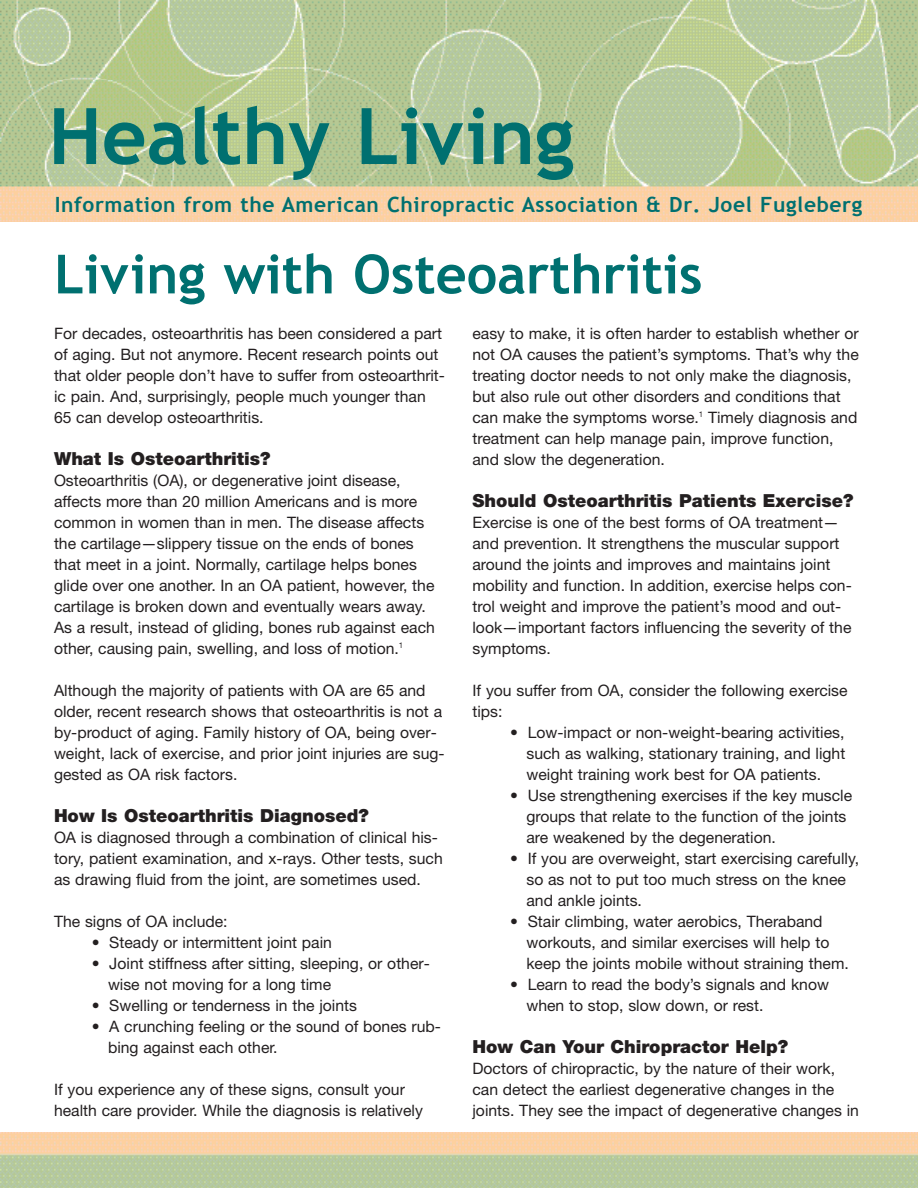
<style>
.page{position:relative;width:918px;height:1188px;background:#fff}
.page>*{position:absolute;margin:0;border:0;box-sizing:border-box;transform-origin:0 0}
.t1{font:700 78px "Trebuchet MS";color:#007070}
.t2{font:700 54px "Trebuchet MS";color:#007070}
.t3{font:700 21px "Trebuchet MS";letter-spacing:.03em;color:#007070}
.t4{font:900 18px "Helvetica Neue LT Std";color:#231f20}
.t5{font:15.75px/21px "Helvetica Neue LT Std";color:#231f20}
</style>
<div class="page">
<img style="left:0;top:1133px;width:918px;height:55px">
<img style="left:0;top:1px;width:918px;height:79px">
<img style="left:0;top:80px;width:918px;height:142px">
<h1 class="t1" style="left:48px;top:91px;width:527px">Healthy Living</h1>
<h3 class="t3" style="left:55px;top:192px;width:809px">Information from the American Chiropractic Association &amp; Dr. Joel Fugleberg</h3>
<h2 class="t2" style="left:54px;top:243px;width:650px">Living with Osteoarthritis</h2>
<p class="t5" style="left:54px;top:324px;width:392px">For decades, osteoarthritis has been considered a part of aging. But not anymore. Recent research points out that older people don’t have to suffer from osteoarthrit&shy;ic pain. And, surprisingly, people much younger than 65 can develop osteoarthritis.</p>
<p class="t4" style="left:54px;top:452px;width:218px">What Is Osteoarthritis?</p>
<p class="t5" style="left:54px;top:471px;width:382px">Osteoarthritis (OA), or degenerative joint disease, affects more than 20 million Americans and is more common in women than in men. The disease affects the cartilage—slippery tissue on the ends of bones that meet in a joint. Normally, cartilage helps bones glide over one another. In an OA patient, however, the cartilage is broken down and eventually wears away.<br>As a result, instead of gliding, bones rub against each other, causing pain, swelling, and loss of motion.<sup>1</sup></p>
<p class="t5" style="left:54px;top:681px;width:392px">Although the majority of patients with OA are 65 and older, recent research shows that osteoarthritis is not a by-product of aging. Family history of OA, being over&shy;weight, lack of exercise, and prior joint injuries are sug&shy;gested as OA risk factors.</p>
<p class="t4" style="left:54px;top:809px;width:316px">How Is Osteoarthritis Diagnosed?</p>
<p class="t5" style="left:54px;top:828px;width:390px">OA is diagnosed through a combination of clinical his&shy;tory, patient examination, and x-rays. Other tests, such as drawing fluid from the joint, are sometimes used.</p>
<p class="t5" style="left:54px;top:912px;width:175px">The signs of OA include:</p>
<p class="t5" style="left:92px;top:933px;width:242px">• Steady or intermittent joint pain</p>
<p class="t5" style="left:108px;top:954px;width:323px;text-indent:-16px">• Joint stiffness after sitting, sleeping, or other&shy;wise not moving for a long time</p>
<p class="t5" style="left:92px;top:996px;width:267px">• Swelling or tenderness in the joints</p>
<p class="t5" style="left:108px;top:1017px;width:334px;text-indent:-16px">• A crunching feeling or the sound of bones rub&shy;bing against each other.</p>
<p class="t5" style="left:54px;top:1080px;width:370px">If you experience any of these signs, consult your health care provider. While the diagnosis is relatively</p>
<p class="t5" style="left:472px;top:324px;width:388px">easy to make, it is often harder to establish whether or not OA causes the patient’s symptoms. That’s why the treating doctor needs to not only make the diagnosis, but also rule out other disorders and conditions that can make the symptoms worse.<sup>1</sup> Timely diagnosis and treatment can help manage pain, improve function, and slow the degeneration.</p>
<p class="t4" style="left:472px;top:494px;width:382px">Should Osteoarthritis Patients Exercise?</p>
<p class="t5" style="left:472px;top:513px;width:381px">Exercise is one of the best forms of OA treatment— and prevention. It strengthens the muscular support around the joints and improves and maintains joint mobility and function. In addition, exercise helps con&shy;trol weight and improve the patient’s mood and out&shy;look—important factors influencing the severity of the symptoms.</p>
<p class="t5" style="left:472px;top:681px;width:377px">If you suffer from OA, consider the following exercise tips:</p>
<p class="t5" style="left:526px;top:723px;width:320px;text-align:justify;text-indent:-16px">• Low-impact or non-weight-bearing activities, such as walking, stationary training, and light weight training work best for OA patients.</p>
<p class="t5" style="left:526px;top:786px;width:327px;text-indent:-16px">• Use strengthening exercises if the key muscle groups that relate to the function of the joints are weakened by the degeneration.</p>
<p class="t5" style="left:526px;top:849px;width:334px;text-indent:-16px">• If you are overweight, start exercising carefully, so as not to put too much stress on the knee and ankle joints.</p>
<p class="t5" style="left:526px;top:912px;width:324px;text-indent:-16px">• Stair climbing, water aerobics, Theraband workouts, and similar exercises will help to keep the joints mobile without straining them.</p>
<p class="t5" style="left:526px;top:975px;width:304px;text-indent:-16px">• Learn to read the body’s signals and know when to stop, slow down, or rest.</p>
<p class="t4" style="left:472px;top:1040px;width:317px">How Can Your Chiropractor Help?</p>
<p class="t5" style="left:472px;top:1059px;width:388px">Doctors of chiropractic, by the nature of their work, can detect the earliest degenerative changes in the joints. They see the impact of degenerative changes in</p>
</div>
